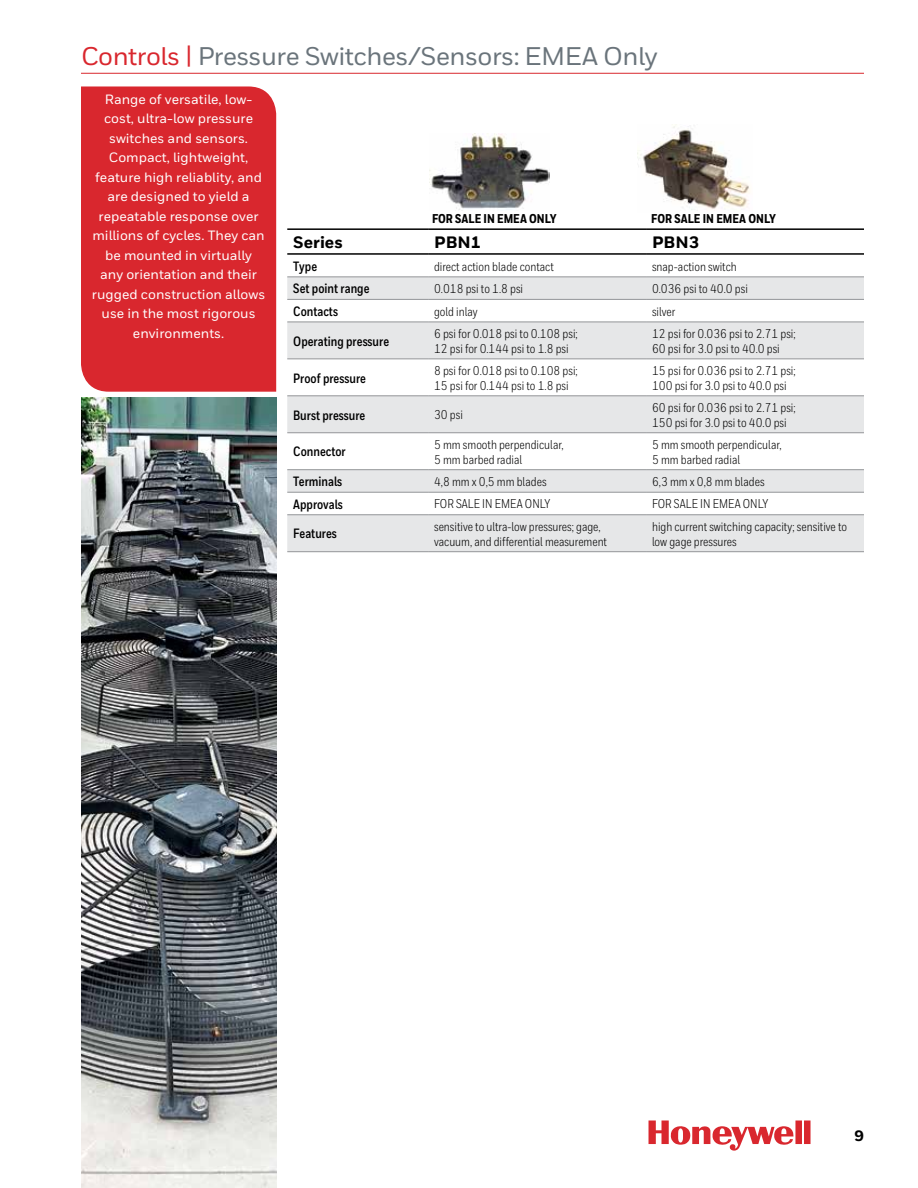
<style>
.page{position:relative;width:918px;height:1188px;background:#fff}
.page>*{position:absolute;margin:0;border:0;box-sizing:border-box;transform-origin:0 0}
.t1{font:500 25.5px "Honeywell Sans";letter-spacing:-.02em;color:#6a747b}
.t2{font:800 16.5px "Honeywell Sans";color:#000}
.t3{font:800 15px "Honeywell Sans";color:#000}
.t4{font:500 13.5px/19.5px "Honeywell Sans";color:#fff;text-align:center}
.t5{font:700 13.5px "Honeywell Cond";color:#000}
.t6{font:12.75px/15px "Honeywell Cond";color:#000}
.t7{font:800 12.75px "Honeywell Cond";color:#000}
.s1{color:#d9272e}
</style>
<div class="page">
<div style="left:81px;top:86px;width:196px;height:306px;background:#d9272e"></div>
<svg style="left:649px;top:1120px;width:162px;height:31px"></svg>
<img style="left:81px;top:397px;width:195px;height:791px">
<hr style="left:81px;top:73px;width:783px;height:1px;background:#d9272e">
<svg style="left:287px;top:277px;width:577px;height:274px;fill:#e6e7e8"></svg>
<hr style="left:287px;top:276px;width:141px;height:1px;background:#939598">
<hr style="left:428px;top:276px;width:218px;height:1px;background:#939598">
<hr style="left:646px;top:276px;width:218px;height:1px;background:#939598">
<hr style="left:287px;top:299px;width:141px;height:1px;background:#939598">
<hr style="left:428px;top:299px;width:218px;height:1px;background:#939598">
<hr style="left:646px;top:299px;width:218px;height:1px;background:#939598">
<hr style="left:287px;top:322px;width:141px;height:1px;background:#939598">
<hr style="left:428px;top:322px;width:218px;height:1px;background:#939598">
<hr style="left:646px;top:322px;width:218px;height:1px;background:#939598">
<hr style="left:287px;top:358px;width:141px;height:1px;background:#939598">
<hr style="left:428px;top:358px;width:218px;height:1px;background:#939598">
<hr style="left:646px;top:358px;width:218px;height:1px;background:#939598">
<hr style="left:287px;top:395px;width:141px;height:1px;background:#939598">
<hr style="left:428px;top:395px;width:218px;height:1px;background:#939598">
<hr style="left:646px;top:395px;width:218px;height:1px;background:#939598">
<hr style="left:287px;top:432px;width:141px;height:1px;background:#939598">
<hr style="left:428px;top:432px;width:218px;height:1px;background:#939598">
<hr style="left:646px;top:432px;width:218px;height:1px;background:#939598">
<hr style="left:287px;top:469px;width:141px;height:1px;background:#939598">
<hr style="left:428px;top:469px;width:218px;height:1px;background:#939598">
<hr style="left:646px;top:469px;width:218px;height:1px;background:#939598">
<hr style="left:287px;top:492px;width:141px;height:1px;background:#939598">
<hr style="left:428px;top:492px;width:218px;height:1px;background:#939598">
<hr style="left:646px;top:492px;width:218px;height:1px;background:#939598">
<hr style="left:287px;top:514px;width:141px;height:1px;background:#939598">
<hr style="left:428px;top:514px;width:218px;height:1px;background:#939598">
<hr style="left:646px;top:514px;width:218px;height:1px;background:#939598">
<hr style="left:287px;top:551px;width:141px;height:1px;background:#939598">
<hr style="left:428px;top:551px;width:218px;height:1px;background:#939598">
<hr style="left:646px;top:551px;width:218px;height:1px;background:#939598">
<hr style="left:287px;top:228px;width:141px;height:2px;background:#000">
<hr style="left:428px;top:228px;width:218px;height:2px;background:#000">
<hr style="left:646px;top:228px;width:218px;height:2px;background:#000">
<hr style="left:287px;top:253px;width:141px;height:2px;background:#000">
<hr style="left:428px;top:253px;width:218px;height:2px;background:#000">
<hr style="left:646px;top:253px;width:218px;height:2px;background:#000">
<img style="left:430px;top:133px;width:120px;height:77px">
<img style="left:637px;top:126px;width:113px;height:85px">
<h1 class="t1" style="left:81px;top:41px;width:578px"><span class="s1">Controls |</span> Pressure Switches/Sensors: EMEA Only</h1>
<p class="t4" style="left:92px;top:90px;width:175px">Range of versatile, low&shy;cost, ultra-low pressure switches and sensors.<br>Compact, lightweight, feature high reliablity, and are designed to yield a repeatable response over millions of cycles. They can be mounted in virtually<br>any orientation and their rugged construction allows use in the most rigorous environments.</p>
<p class="t7" style="left:432px;top:211px;width:126px">FOR SALE IN EMEA ONLY</p>
<p class="t7" style="left:651px;top:210px;width:126px">FOR SALE IN EMEA ONLY</p>
<p class="t2" style="left:293px;top:232px;width:51px">Series</p>
<p class="t2" style="left:434px;top:232px;width:48px">PBN1</p>
<p class="t2" style="left:652px;top:232px;width:48px">PBN3</p>
<p class="t5" style="left:293px;top:258px;width:25px">Type</p>
<p class="t6" style="left:434px;top:259px;width:121px">direct action blade contact</p>
<p class="t6" style="left:652px;top:259px;width:86px">snap-action switch</p>
<p class="t5" style="left:293px;top:281px;width:78px">Set point range</p>
<p class="t6" style="left:434px;top:281px;width:91px">0.018 psi to 1.8 psi</p>
<p class="t6" style="left:652px;top:281px;width:97px">0.036 psi to 40.0 psi</p>
<p class="t5" style="left:293px;top:303px;width:46px">Contacts</p>
<p class="t6" style="left:434px;top:304px;width:45px">gold inlay</p>
<p class="t6" style="left:652px;top:304px;width:25px">silver</p>
<p class="t5" style="left:293px;top:333px;width:97px">Operating pressure</p>
<p class="t6" style="left:434px;top:326px;width:145px">6 psi for 0.018 psi to 0.108 psi;<br>12 psi for 0.144 psi to 1.8 psi</p>
<p class="t6" style="left:652px;top:326px;width:145px">12 psi for 0.036 psi to 2.71 psi;<br>60 psi for 3.0 psi to 40.0 psi</p>
<p class="t5" style="left:293px;top:370px;width:74px">Proof pressure</p>
<p class="t6" style="left:434px;top:363px;width:145px">8 psi for 0.018 psi to 0.108 psi;<br>15 psi for 0.144 psi to 1.8 psi</p>
<p class="t6" style="left:652px;top:363px;width:145px">15 psi for 0.036 psi to 2.71 psi;<br>100 psi for 3.0 psi to 40.0 psi</p>
<p class="t5" style="left:293px;top:407px;width:74px">Burst pressure</p>
<p class="t6" style="left:434px;top:407px;width:30px">30 psi</p>
<p class="t6" style="left:652px;top:400px;width:145px">60 psi for 0.036 psi to 2.71 psi;<br>150 psi for 3.0 psi to 40.0 psi</p>
<p class="t5" style="left:293px;top:444px;width:54px">Connector</p>
<p class="t6" style="left:434px;top:437px;width:131px">5 mm smooth perpendicular,<br>5 mm barbed radial</p>
<p class="t6" style="left:652px;top:437px;width:131px">5 mm smooth perpendicular,<br>5 mm barbed radial</p>
<p class="t5" style="left:293px;top:473px;width:50px">Terminals</p>
<p class="t6" style="left:434px;top:474px;width:114px">4,8 mm x 0,5 mm blades</p>
<p class="t6" style="left:652px;top:474px;width:114px">6,3 mm x 0,8 mm blades</p>
<p class="t5" style="left:293px;top:496px;width:51px">Approvals</p>
<p class="t6" style="left:434px;top:497px;width:118px">FOR SALE IN EMEA ONLY</p>
<p class="t6" style="left:652px;top:497px;width:118px">FOR SALE IN EMEA ONLY</p>
<p class="t5" style="left:293px;top:526px;width:45px">Features</p>
<p class="t6" style="left:434px;top:519px;width:175px">sensitive to ultra-low pressures; gage, vacuum, and differential measurement</p>
<p class="t6" style="left:652px;top:519px;width:197px">high current switching capacity; sensitive to low gage pressures</p>
<p class="t3" style="left:855px;top:1127px;width:11px">9</p>
</div>
